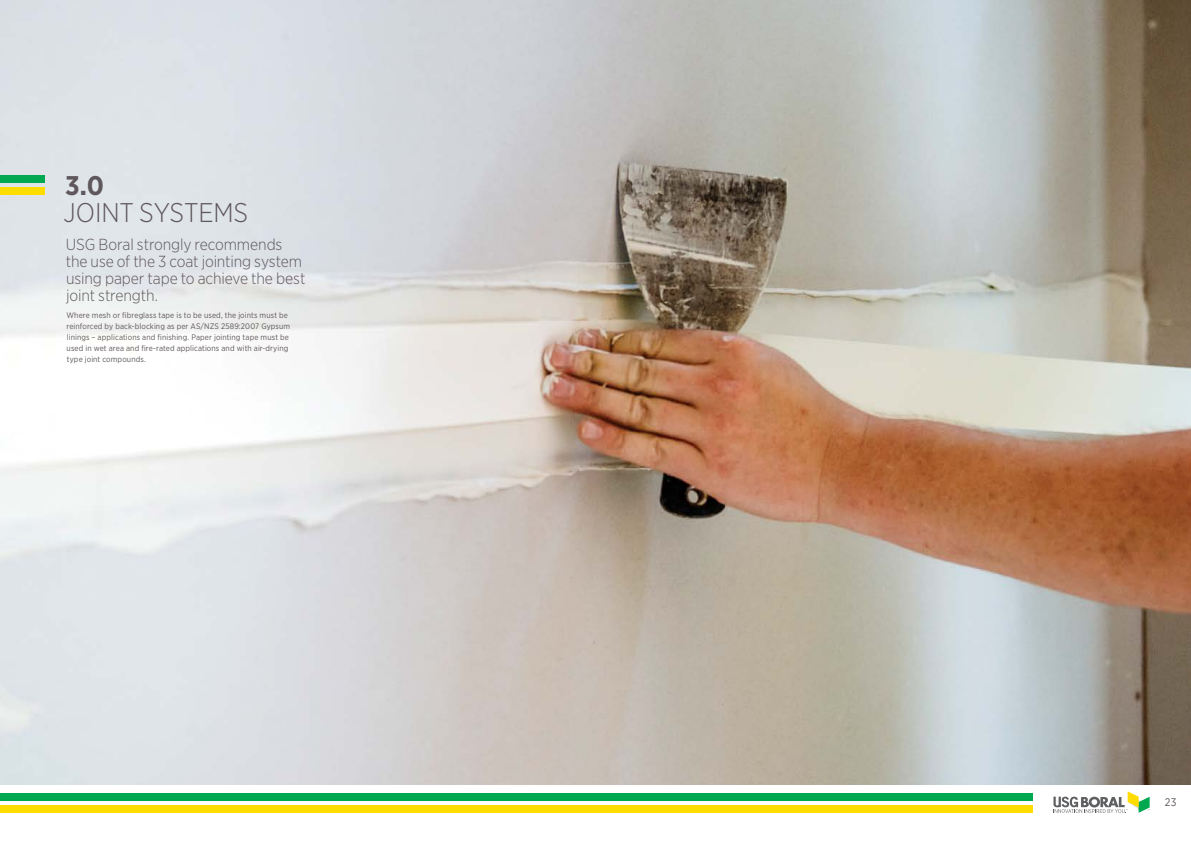
<style>
.page{position:relative;width:1191px;height:842px;background:#fff}
.page>*{position:absolute;margin:0;border:0;box-sizing:border-box;transform-origin:0 0}
.t1{font:300 27px "Gotham Narrow";letter-spacing:-.005em;color:#5e575c}
.t2{font:700 27px "Gotham Narrow";color:#5e575c}
.t3{font:300 16px/17px "Gotham Narrow";letter-spacing:-.005em;color:#5e575c}
.t4{font:11px "Gotham Narrow";color:#5e575c}
.t5{font:8px/11px "Gotham Narrow";letter-spacing:.015em;color:#5e575c}
</style>
<div class="page">
<img style="left:0;top:0;width:1191px;height:784px">
<div style="left:0;top:188px;width:44px;height:7px;background:#fd0"></div>
<div style="left:0;top:176px;width:44px;height:7px;background:#00a94f"></div>
<svg style="left:1053px;top:791px;width:96px;height:22px"></svg>
<div style="left:0;top:806px;width:1033px;height:7px;background:#fd0"></div>
<div style="left:0;top:794px;width:1033px;height:7px;background:#00a94f"></div>
<h1 class="t2" style="left:65px;top:168px;width:40px">3.0</h1>
<h1 class="t1" style="left:64px;top:195px;width:186px">JOINT SYSTEMS</h1>
<h2 class="t3" style="left:66px;top:235px;width:241px">USG Boral strongly recommends the use of the 3 coat jointing system using paper tape to achieve the best joint strength.</h2>
<p class="t5" style="left:66px;top:309px;width:225px">Where mesh or fibreglass tape is to be used, the joints must be reinforced by back-blocking as per AS/NZS 2589:2007 Gypsum linings – applications and finishing. Paper jointing tape must be used in wet area and fire-rated applications and with air-drying type joint compounds.</p>
<h3 class="t4" style="left:1164px;top:795px;width:13px">23</h3>
</div>
